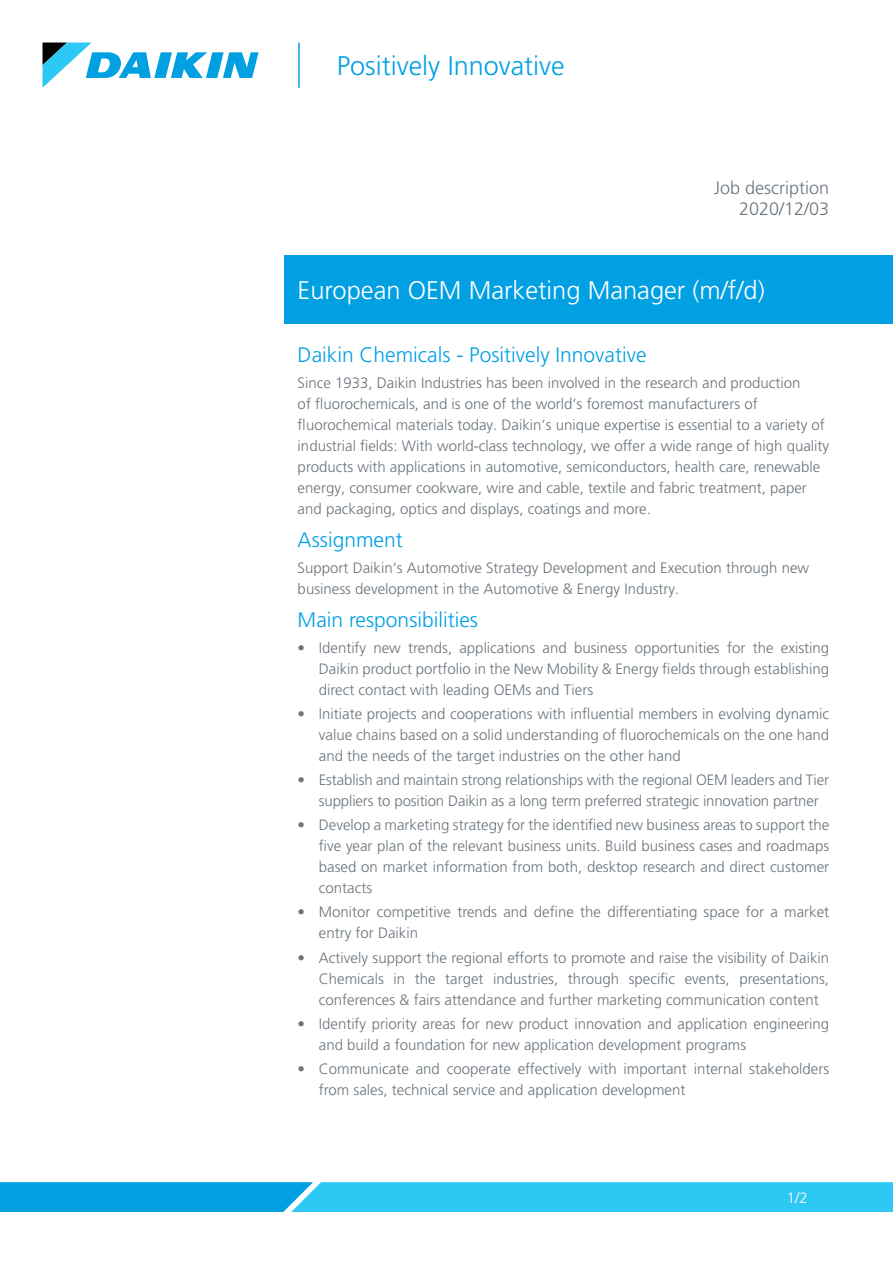
<style>
.page{position:relative;width:893px;height:1263px;background:#fff}
.page>*{position:absolute;margin:0;border:0;box-sizing:border-box;transform-origin:0 0}
.t1{font:300 27px "Frutiger LT Pro";color:#00a0e3}
.t2{font:300 25.5px "Frutiger LT Pro";color:#fff}
.t3{font:300 21px "Frutiger LT Pro";color:#00a0e3}
.t4{font:300 18px "Frutiger LT Pro";color:#6a747c}
.t5{font:300 15px/21px "Frutiger LT Pro";color:#6a747c}
.t6{font:300 15px "Frutiger LT Pro";color:#fff}
</style>
<div class="page">
<hr style="left:298px;top:43px;width:2px;height:45px;background:#00a0e3">
<svg style="left:43px;top:43px;width:216px;height:45px"></svg>
<div style="left:285px;top:255px;width:608px;height:68px;background:#00a0e3"></div>
<svg style="left:0;top:1182px;width:893px;height:30px;background:#2be"></svg>
<h1 class="t1" style="left:337px;top:50px;width:229px">Positively Innovative</h1>
<p class="t4" style="left:714px;top:178px;width:117px">Job description</p>
<p class="t4" style="left:739px;top:199px;width:92px">2020/12/03</p>
<h2 class="t2" style="left:298px;top:275px;width:469px">European OEM Marketing Manager (m/f/d)</h2>
<h3 class="t3" style="left:298px;top:343px;width:350px">Daikin Chemicals - Positively Innovative</h3>
<p class="t5" style="left:298px;top:372px;width:533px">Since 1933, Daikin Industries has been involved in the research and production<br>of fluorochemicals, and is one of the world‘s foremost manufacturers of fluorochemical materials today. Daikin‘s unique expertise is essential to a variety of industrial fields: With world-class technology, we offer a wide range of high quality products with applications in automotive, semiconductors, health care, renewable energy, consumer cookware, wire and cable, textile and fabric treatment, paper and packaging, optics and displays, coatings and more.</p>
<h3 class="t3" style="left:298px;top:528px;width:107px">Assignment</h3>
<p class="t5" style="left:298px;top:557px;width:513px">Support Daikin‘s Automotive Strategy Development and Execution through new business development in the Automotive &amp; Energy Industry.</p>
<h3 class="t3" style="left:298px;top:608px;width:182px">Main responsibilities</h3>
<p class="t5" style="left:319px;top:637px;width:512px;text-align:justify;text-indent:-21px">• Identify new trends, applications and business opportunities for the existing Daikin product portfolio in the New Mobility &amp; Energy fields through establishing direct contact with leading OEMs and Tiers</p>
<p class="t5" style="left:319px;top:703px;width:512px;text-align:justify;text-indent:-21px">• Initiate projects and cooperations with influential members in evolving dynamic value chains based on a solid understanding of fluorochemicals on the one hand and the needs of the target industries on the other hand</p>
<p class="t5" style="left:319px;top:769px;width:512px;text-indent:-21px">• Establish and maintain strong relationships with the regional OEM leaders and Tier suppliers to position Daikin as a long term preferred strategic innovation partner</p>
<p class="t5" style="left:319px;top:815px;width:512px;text-align:justify;text-indent:-21px">• Develop a marketing strategy for the identified new business areas to support the five year plan of the relevant business units. Build business cases and roadmaps based on market information from both, desktop research and direct customer contacts</p>
<p class="t5" style="left:319px;top:902px;width:512px;text-indent:-21px">• Monitor competitive trends and define the differentiating space for a market entry for Daikin</p>
<p class="t5" style="left:319px;top:947px;width:512px;text-align:justify;text-indent:-21px">• Actively support the regional efforts to promote and raise the visibility of Daikin Chemicals in the target industries, through specific events, presentations, conferences &amp; fairs attendance and further marketing communication content</p>
<p class="t5" style="left:319px;top:1013px;width:512px;text-indent:-21px">• Identify priority areas for new product innovation and application engineering and build a foundation for new application development programs</p>
<p class="t5" style="left:319px;top:1058px;width:512px;text-indent:-21px">• Communicate and cooperate effectively with important internal stakeholders from sales, technical service and application development</p>
<p class="t6" style="left:787px;top:1189px;width:22px">1/2</p>
</div>
